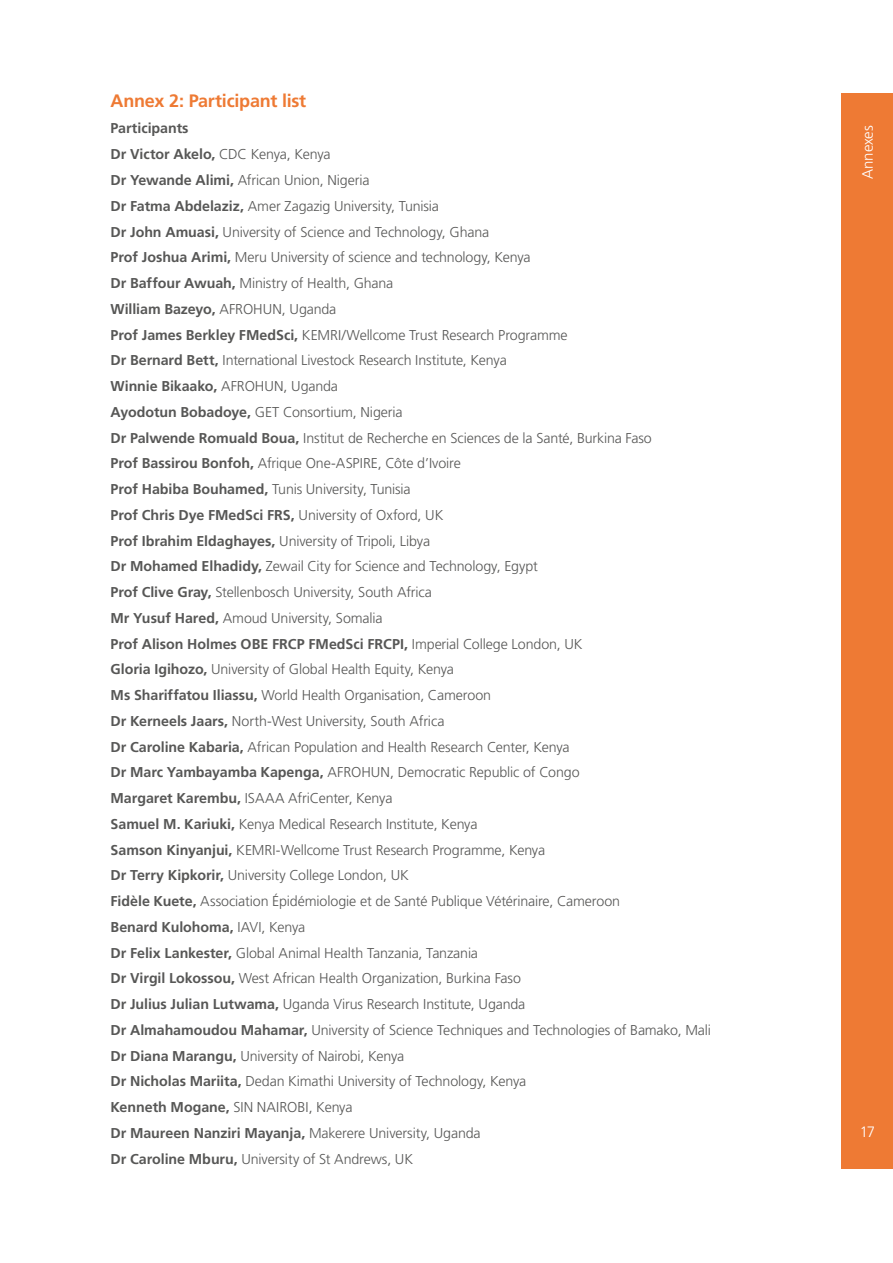
<style>
.page{position:relative;width:893px;height:1263px;background:#fff}
.page>*{position:absolute;margin:0;border:0;box-sizing:border-box;transform-origin:0 0}
.t1{font:700 18px "Frutiger LT Std";letter-spacing:-.015em;color:#ee7a34}
.t2{font:300 15px "Frutiger LT Std";letter-spacing:-.01em;color:#fff}
.t3{font:300 14.25px/25.8px "Frutiger LT Std";letter-spacing:-.01em;color:#575756}
.s1{font-weight:700}
</style>
<div class="page">
<div style="left:842px;top:94px;width:51px;height:1075px;background:#ee7a34"></div>
<p class="t1" style="left:111px;top:90px;width:197px">Annex 2: Participant list</p>
<p class="t3" style="left:111px;top:116px;width:602px"><span class="s1">Participants<br>Dr Victor Akelo,</span> CDC Kenya, Kenya<br><span class="s1">Dr Yewande Alimi,</span> African Union, Nigeria<br><span class="s1">Dr Fatma Abdelaziz,</span> Amer Zagazig University, Tunisia<br><span class="s1">Dr John Amuasi,</span> University of Science and Technology, Ghana<br><span class="s1">Prof Joshua Arimi,</span> Meru University of science and technology, Kenya<br><span class="s1">Dr Baffour Awuah,</span> Ministry of Health, Ghana<br><span class="s1">William Bazeyo,</span> AFROHUN, Uganda<br><span class="s1">Prof James Berkley FMedSci,</span> KEMRI/Wellcome Trust Research Programme<br><span class="s1">Dr Bernard Bett,</span> International Livestock Research Institute, Kenya<br><span class="s1">Winnie Bikaako,</span> AFROHUN, Uganda<br><span class="s1">Ayodotun Bobadoye,</span> GET Consortium, Nigeria<br><span class="s1">Dr Palwende Romuald Boua,</span> Institut de Recherche en Sciences de la Santé, Burkina Faso<br><span class="s1">Prof Bassirou Bonfoh,</span> Afrique One-ASPIRE, Côte d’Ivoire<br><span class="s1">Prof Habiba Bouhamed,</span> Tunis University, Tunisia<br><span class="s1">Prof Chris Dye FMedSci FRS,</span> University of Oxford, UK<br><span class="s1">Prof Ibrahim Eldaghayes,</span> University of Tripoli, Libya<br><span class="s1">Dr Mohamed Elhadidy,</span> Zewail City for Science and Technology, Egypt<br><span class="s1">Prof Clive Gray,</span> Stellenbosch University, South Africa<br><span class="s1">Mr Yusuf Hared,</span> Amoud University, Somalia<br><span class="s1">Prof Alison Holmes OBE FRCP FMedSci FRCPI,</span> Imperial College London, UK<br><span class="s1">Gloria Igihozo,</span> University of Global Health Equity, Kenya<br><span class="s1">Ms Shariffatou Iliassu,</span> World Health Organisation, Cameroon<br><span class="s1">Dr Kerneels Jaars,</span> North-West University, South Africa<br><span class="s1">Dr Caroline Kabaria,</span> African Population and Health Research Center, Kenya<br><span class="s1">Dr Marc Yambayamba Kapenga,</span> AFROHUN, Democratic Republic of Congo<br><span class="s1">Margaret Karembu,</span> ISAAA AfriCenter, Kenya<br><span class="s1">Samuel M. Kariuki,</span> Kenya Medical Research Institute, Kenya<br><span class="s1">Samson Kinyanjui,</span> KEMRI-Wellcome Trust Research Programme, Kenya<br><span class="s1">Dr Terry Kipkorir,</span> University College London, UK<br><span class="s1">Fidèle Kuete,</span> Association Épidémiologie et de Santé Publique Vétérinaire, Cameroon<br><span class="s1">Benard Kulohoma,</span> IAVI, Kenya<br><span class="s1">Dr Felix Lankester,</span> Global Animal Health Tanzania, Tanzania<br><span class="s1">Dr Virgil Lokossou,</span> West African Health Organization, Burkina Faso<br><span class="s1">Dr Julius Julian Lutwama,</span> Uganda Virus Research Institute, Uganda<br><span class="s1">Dr Almahamoudou Mahamar,</span> University of Science Techniques and Technologies of Bamako, Mali <span class="s1">Dr Diana Marangu,</span> University of Nairobi, Kenya<br><span class="s1">Dr Nicholas Mariita,</span> Dedan Kimathi University of Technology, Kenya<br><span class="s1">Kenneth Mogane,</span> SIN NAIROBI, Kenya<br><span class="s1">Dr Maureen Nanziri Mayanja,</span> Makerere University, Uganda<br><span class="s1">Dr Caroline Mburu,</span> University of St Andrews, UK</p>
<p class="t2" style="left:859px;top:179px;width:55px;rotate:-90deg">Annexes</p>
<p class="t2" style="left:860px;top:1123px;width:17px">17</p>
</div>
